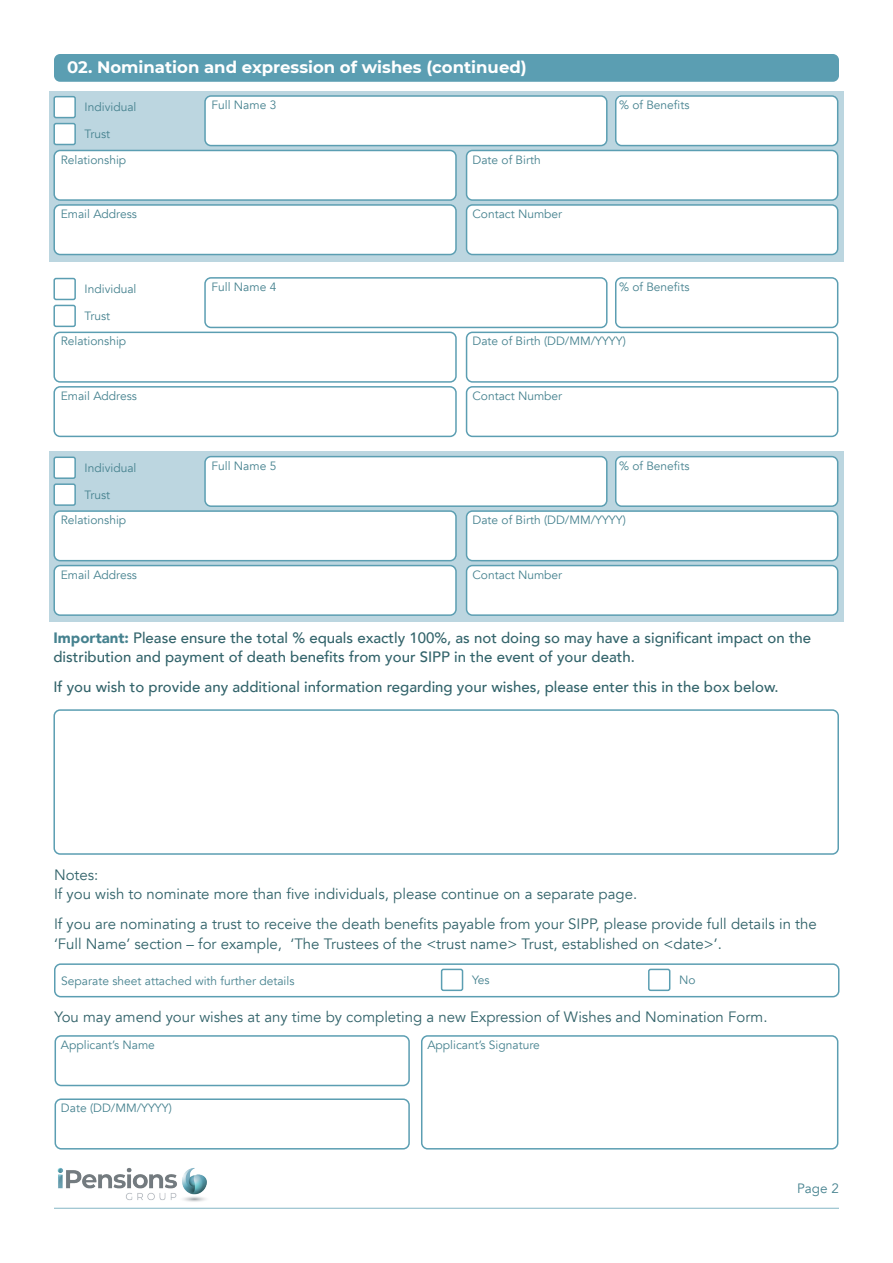
<style>
.page{position:relative;width:893px;height:1263px;background:#fff}
.page>*{position:absolute;margin:0;border:0;box-sizing:border-box;transform-origin:0 0}
.t1{font:700 16.5px "Montserrat";color:#fff}
.t2{font:15px/19.5px "Avenir";color:#32636a}
.t3{font:500 15px/19.5px "Avenir";color:#32636a}
.t4{font:13.5px "Avenir";color:#46828f}
.t5{font:12px "Avenir";color:#46828f}
.s1{font-weight:900;color:#46828f}
</style>
<div class="page">
<hr style="left:54px;top:1208px;width:785px;height:1px;background:#5b9eb2">
<img style="left:57px;top:1168px;width:150px;height:34px">
<div style="left:54px;top:54px;width:785px;height:28px;background:#5b9eb2;border-radius:6px"></div>
<svg style="left:49px;top:91px;width:794px;height:170px;background:#b8d4de"></svg>
<div style="left:54px;top:97px;width:21px;height:21px;background:#fff;border-radius:2px"></div>
<div style="left:53px;top:96px;width:23px;height:22px;border:2px solid #5b9eb2;border-radius:2px"></div>
<div style="left:54px;top:124px;width:21px;height:20px;background:#fff;border-radius:2px"></div>
<div style="left:53px;top:123px;width:23px;height:22px;border:2px solid #5b9eb2;border-radius:2px"></div>
<div style="left:54px;top:150px;width:402px;height:50px;background:#fff;border-radius:6px"></div>
<div style="left:53px;top:150px;width:404px;height:51px;border:2px solid #5b9eb2;border-radius:6px"></div>
<div style="left:61px;top:152px;width:130px;height:18px;background:#fff"></div>
<div style="left:54px;top:205px;width:402px;height:49px;background:#fff;border-radius:6px"></div>
<div style="left:53px;top:204px;width:404px;height:51px;border:2px solid #5b9eb2;border-radius:6px"></div>
<div style="left:61px;top:206px;width:130px;height:18px;background:#fff"></div>
<div style="left:205px;top:96px;width:402px;height:50px;background:#fff;border-radius:6px"></div>
<div style="left:204px;top:95px;width:403px;height:51px;border:2px solid #5b9eb2;border-radius:6px"></div>
<div style="left:467px;top:150px;width:371px;height:50px;background:#fff;border-radius:6px"></div>
<div style="left:466px;top:150px;width:372px;height:51px;border:2px solid #5b9eb2;border-radius:6px"></div>
<div style="left:472px;top:152px;width:121px;height:18px;background:#fff"></div>
<div style="left:467px;top:205px;width:371px;height:49px;background:#fff;border-radius:6px"></div>
<div style="left:466px;top:204px;width:372px;height:51px;border:2px solid #5b9eb2;border-radius:6px"></div>
<div style="left:472px;top:206px;width:121px;height:18px;background:#fff"></div>
<div style="left:616px;top:96px;width:222px;height:50px;background:#fff;border-radius:6px"></div>
<div style="left:615px;top:95px;width:223px;height:51px;border:2px solid #5b9eb2;border-radius:6px"></div>
<div style="left:619px;top:97px;width:72px;height:18px;background:#fff"></div>
<div style="left:53px;top:278px;width:23px;height:22px;border:2px solid #5b9eb2;border-radius:2px"></div>
<div style="left:53px;top:305px;width:23px;height:22px;border:2px solid #5b9eb2;border-radius:2px"></div>
<div style="left:53px;top:332px;width:404px;height:51px;border:2px solid #5b9eb2;border-radius:6px"></div>
<div style="left:53px;top:386px;width:404px;height:51px;border:2px solid #5b9eb2;border-radius:6px"></div>
<div style="left:204px;top:277px;width:403px;height:51px;border:2px solid #5b9eb2;border-radius:6px"></div>
<div style="left:466px;top:332px;width:372px;height:51px;border:2px solid #5b9eb2;border-radius:6px"></div>
<div style="left:466px;top:386px;width:372px;height:51px;border:2px solid #5b9eb2;border-radius:6px"></div>
<div style="left:615px;top:277px;width:223px;height:51px;border:2px solid #5b9eb2;border-radius:6px"></div>
<svg style="left:49px;top:452px;width:794px;height:170px;background:#b9d4de"></svg>
<div style="left:54px;top:457px;width:21px;height:21px;background:#fff;border-radius:2px"></div>
<div style="left:53px;top:456px;width:23px;height:23px;border:2px solid #5b9eb2;border-radius:2px"></div>
<div style="left:54px;top:484px;width:21px;height:21px;background:#fff;border-radius:2px"></div>
<div style="left:53px;top:483px;width:23px;height:23px;border:2px solid #5b9eb2;border-radius:2px"></div>
<div style="left:54px;top:511px;width:402px;height:50px;background:#fff;border-radius:6px"></div>
<div style="left:53px;top:510px;width:404px;height:51px;border:2px solid #5b9eb2;border-radius:6px"></div>
<div style="left:61px;top:512px;width:130px;height:18px;background:#fff"></div>
<div style="left:54px;top:565px;width:402px;height:50px;background:#fff;border-radius:6px"></div>
<div style="left:53px;top:565px;width:404px;height:51px;border:2px solid #5b9eb2;border-radius:6px"></div>
<div style="left:61px;top:567px;width:130px;height:18px;background:#fff"></div>
<div style="left:205px;top:457px;width:402px;height:49px;background:#fff;border-radius:6px"></div>
<div style="left:204px;top:456px;width:403px;height:51px;border:2px solid #5b9eb2;border-radius:6px"></div>
<div style="left:467px;top:511px;width:371px;height:50px;background:#fff;border-radius:6px"></div>
<div style="left:466px;top:510px;width:372px;height:51px;border:2px solid #5b9eb2;border-radius:6px"></div>
<div style="left:472px;top:512px;width:121px;height:18px;background:#fff"></div>
<div style="left:467px;top:565px;width:371px;height:50px;background:#fff;border-radius:6px"></div>
<div style="left:466px;top:565px;width:372px;height:51px;border:2px solid #5b9eb2;border-radius:6px"></div>
<div style="left:472px;top:567px;width:121px;height:18px;background:#fff"></div>
<div style="left:616px;top:457px;width:222px;height:49px;background:#fff;border-radius:6px"></div>
<div style="left:615px;top:456px;width:223px;height:51px;border:2px solid #5b9eb2;border-radius:6px"></div>
<div style="left:619px;top:458px;width:72px;height:18px;background:#fff"></div>
<div style="left:53px;top:709px;width:786px;height:146px;border:2px solid #5b9eb2;border-radius:6px"></div>
<div style="left:54px;top:963px;width:785px;height:34px;border:2px solid #5b9eb2;border-radius:6px"></div>
<div style="left:55px;top:1035px;width:355px;height:51px;border:2px solid #5b9eb2;border-radius:6px"></div>
<div style="left:55px;top:1098px;width:355px;height:51px;border:2px solid #5b9eb2;border-radius:6px"></div>
<div style="left:421px;top:1035px;width:417px;height:114px;border:2px solid #5b9eb2;border-radius:6px"></div>
<div style="left:441px;top:969px;width:22px;height:22px;border:2px solid #5b9eb2;border-radius:2px"></div>
<div style="left:648px;top:969px;width:22px;height:22px;border:2px solid #5b9eb2;border-radius:2px"></div>
<p class="t1" style="left:67px;top:56px;width:461px">02. Nomination and expression of wishes (continued)</p>
<p class="t5" style="left:85px;top:100px;width:53px">Individual</p>
<p class="t5" style="left:85px;top:127px;width:27px">Trust</p>
<p class="t5" style="left:61px;top:152px;width:67px">Relationship</p>
<p class="t5" style="left:212px;top:98px;width:66px">Full Name 3</p>
<p class="t5" style="left:472px;top:152px;width:70px">Date of Birth</p>
<p class="t5" style="left:61px;top:207px;width:78px">Email Address</p>
<p class="t5" style="left:472px;top:207px;width:91px">Contact Number</p>
<p class="t5" style="left:619px;top:98px;width:72px">% of Benefits</p>
<p class="t5" style="left:85px;top:282px;width:53px">Individual</p>
<p class="t5" style="left:85px;top:309px;width:27px">Trust</p>
<p class="t5" style="left:61px;top:334px;width:67px">Relationship</p>
<p class="t5" style="left:212px;top:280px;width:66px">Full Name 4</p>
<p class="t5" style="left:619px;top:280px;width:72px">% of Benefits</p>
<p class="t5" style="left:472px;top:334px;width:155px">Date of Birth (DD/MM/YYYY)</p>
<p class="t5" style="left:61px;top:389px;width:78px">Email Address</p>
<p class="t5" style="left:472px;top:389px;width:91px">Contact Number</p>
<p class="t5" style="left:85px;top:461px;width:53px">Individual</p>
<p class="t5" style="left:85px;top:487px;width:27px">Trust</p>
<p class="t5" style="left:61px;top:513px;width:67px">Relationship</p>
<p class="t5" style="left:212px;top:458px;width:66px">Full Name 5</p>
<p class="t5" style="left:619px;top:458px;width:72px">% of Benefits</p>
<p class="t5" style="left:472px;top:513px;width:155px">Date of Birth (DD/MM/YYYY)</p>
<p class="t5" style="left:61px;top:567px;width:78px">Email Address</p>
<p class="t5" style="left:472px;top:567px;width:91px">Contact Number</p>
<p class="t3" style="left:53px;top:627px;width:759px"><span class="s1">Important:</span> Please ensure the total % equals exactly 100%, as not doing so may have a significant impact on the distribution and payment of death benefits from your SIPP in the event of your death.</p>
<p class="t3" style="left:53px;top:676px;width:727px">If you wish to provide any additional information regarding your wishes, please enter this in the box below.</p>
<p class="t2" style="left:54px;top:865px;width:585px">Notes:<br>If you wish to nominate more than five individuals, please continue on a separate page.</p>
<p class="t2" style="left:54px;top:914px;width:764px">If you are nominating a trust to receive the death benefits payable from your SIPP, please provide full details in the ‘Full Name’ section – for example, ‘The Trustees of the &lt;trust name&gt; Trust, established on &lt;date&gt;’.</p>
<p class="t5" style="left:61px;top:974px;width:235px">Separate sheet attached with further details</p>
<p class="t5" style="left:472px;top:973px;width:19px">Yes</p>
<p class="t5" style="left:679px;top:973px;width:18px">No</p>
<p class="t2" style="left:55px;top:1008px;width:714px">You may amend your wishes at any time by completing a new Expression of Wishes and Nomination Form.</p>
<p class="t5" style="left:61px;top:1038px;width:96px">Applicant’s Name</p>
<p class="t5" style="left:427px;top:1038px;width:114px">Applicant’s Signature</p>
<p class="t5" style="left:61px;top:1101px;width:112px">Date (DD/MM/YYYY)</p>
<p class="t4" style="left:797px;top:1180px;width:43px">Page 2</p>
</div>
